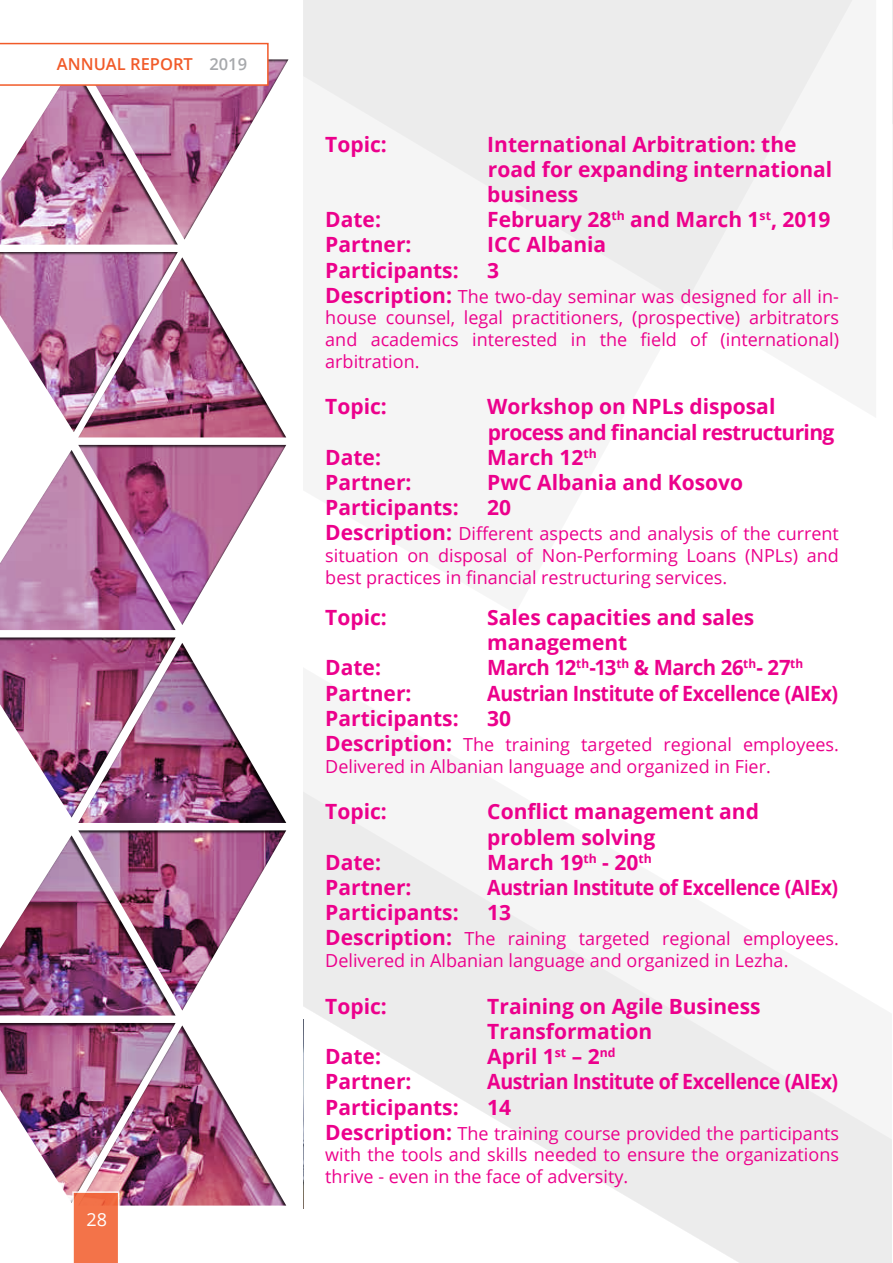
<style>
.page{position:relative;width:893px;height:1263px;background:#fff}
.page>*{position:absolute;margin:0;border:0;box-sizing:border-box;transform-origin:0 0}
.t1{font:700 21px/25.2px "Open Sans";color:#ec008c}
.t2{font:700 21px "Open Sans";letter-spacing:-.02em;color:#ec008c;scale:.93 1}
.t3{font:700 21px/25.2px "Open Sans";letter-spacing:-.03em;color:#ec008c}
.t4{font:700 21px "Open Sans";letter-spacing:-.025em;color:#ec008c}
.t5{font:18px/21.6px "Open Sans";color:#ec008c;text-align:justify}
.t6{font:18px "Open Sans";color:#fff}
.t7{font:600 16.5px "Open Sans";color:#f15a29}
.s1{color:#a7a9ac}
.s2{font-weight:700;font-size:21px}
</style>
<div class="page">
<svg style="left:303px;top:791px;width:588px;height:472px"></svg>
<svg style="left:303px;top:0;width:550px;height:304px;fill:#ececec"></svg>
<svg style="left:892px;top:0;width:1px;height:125px"></svg>
<img style="left:0;top:42px;width:289px;height:1164px">
<svg style="left:0;top:43px;width:269px;height:43px"></svg>
<svg style="left:72px;top:1191px;width:47px;height:72px;background:#f37d56"></svg>
<p class="t7" style="left:57px;top:53px;width:192px">ANNUAL REPORT <span class="s1">2019</span></p>
<p class="t6" style="left:87px;top:1207px;width:22px">28</p>
<p class="t1" style="left:325px;top:131px;width:63px">Topic:</p>
<p class="t1" style="left:487px;top:131px;width:346px">International Arbitration: the road for expanding international business</p>
<p class="t1" style="left:325px;top:206px;width:57px">Date:</p>
<p class="t1" style="left:487px;top:206px;width:345px">February 28<sup>th</sup> and March 1<sup>st</sup>, 2019</p>
<p class="t1" style="left:325px;top:232px;width:88px">Partner:</p>
<p class="t1" style="left:487px;top:232px;width:120px">ICC Albania</p>
<p class="t1" style="left:325px;top:257px;width:135px">Participants:</p>
<p class="t1" style="left:487px;top:257px;width:13px">3</p>
<p class="t5" style="left:325px;top:285px;width:515px"><span class="s2">Description:</span> The two-day seminar was designed for all in&shy;house counsel, legal practitioners, (prospective) arbitrators and academics interested in the field of (international) arbitration.</p>
<p class="t1" style="left:325px;top:394px;width:63px">Topic:</p>
<p class="t3" style="left:487px;top:394px;width:349px">Workshop on NPLs disposal process and financial restructuring</p>
<p class="t1" style="left:325px;top:444px;width:57px">Date:</p>
<p class="t1" style="left:487px;top:444px;width:111px">March 12<sup>th</sup></p>
<p class="t1" style="left:325px;top:469px;width:88px">Partner:</p>
<p class="t1" style="left:487px;top:469px;width:257px">PwC Albania and Kosovo</p>
<p class="t1" style="left:325px;top:494px;width:135px">Participants:</p>
<p class="t1" style="left:487px;top:494px;width:25px">20</p>
<p class="t5" style="left:325px;top:523px;width:515px"><span class="s2">Description:</span> Different aspects and analysis of the current situation on disposal of Non-Performing Loans (NPLs) and best practices in financial restructuring services.</p>
<p class="t1" style="left:325px;top:604px;width:63px">Topic:</p>
<p class="t1" style="left:487px;top:604px;width:269px">Sales capacities and sales management</p>
<p class="t1" style="left:325px;top:655px;width:57px">Date:</p>
<p class="t4" style="left:487px;top:653px;width:317px">March 12<sup>th</sup>-13<sup>th</sup> &amp; March 26<sup>th</sup>- 27<sup>th</sup></p>
<p class="t1" style="left:325px;top:680px;width:88px">Partner:</p>
<p class="t2" style="left:487px;top:678px;width:379px">Austrian Institute of Excellence (AIEx)</p>
<p class="t1" style="left:325px;top:705px;width:135px">Participants:</p>
<p class="t1" style="left:487px;top:705px;width:25px">30</p>
<p class="t5" style="left:325px;top:733px;width:515px"><span class="s2">Description:</span> The training targeted regional employees.<br>Delivered in Albanian language and organized in Fier.</p>
<p class="t1" style="left:325px;top:799px;width:63px">Topic:</p>
<p class="t1" style="left:487px;top:799px;width:273px">Conflict management and problem solving</p>
<p class="t1" style="left:325px;top:849px;width:57px">Date:</p>
<p class="t1" style="left:487px;top:849px;width:166px">March 19<sup>th</sup> - 20<sup>th</sup></p>
<p class="t1" style="left:325px;top:874px;width:88px">Partner:</p>
<p class="t2" style="left:487px;top:872px;width:379px">Austrian Institute of Excellence (AIEx)</p>
<p class="t1" style="left:325px;top:899px;width:135px">Participants:</p>
<p class="t1" style="left:487px;top:899px;width:25px">13</p>
<p class="t5" style="left:325px;top:928px;width:515px"><span class="s2">Description:</span> The raining targeted regional employees.<br>Delivered in Albanian language and organized in Lezha.</p>
<p class="t1" style="left:325px;top:993px;width:63px">Topic:</p>
<p class="t1" style="left:487px;top:993px;width:275px">Training on Agile Business<br>Transformation</p>
<p class="t1" style="left:325px;top:1043px;width:57px">Date:</p>
<p class="t1" style="left:487px;top:1043px;width:130px">April 1<sup>st</sup> – 2<sup>nd</sup></p>
<p class="t1" style="left:325px;top:1069px;width:88px">Partner:</p>
<p class="t2" style="left:487px;top:1067px;width:379px">Austrian Institute of Excellence (AIEx)</p>
<p class="t1" style="left:325px;top:1094px;width:135px">Participants:</p>
<p class="t1" style="left:487px;top:1094px;width:25px">14</p>
<p class="t5" style="left:325px;top:1122px;width:515px"><span class="s2">Description:</span> The training course provided the participants with the tools and skills needed to ensure the organizations thrive - even in the face of adversity.</p>
</div>
